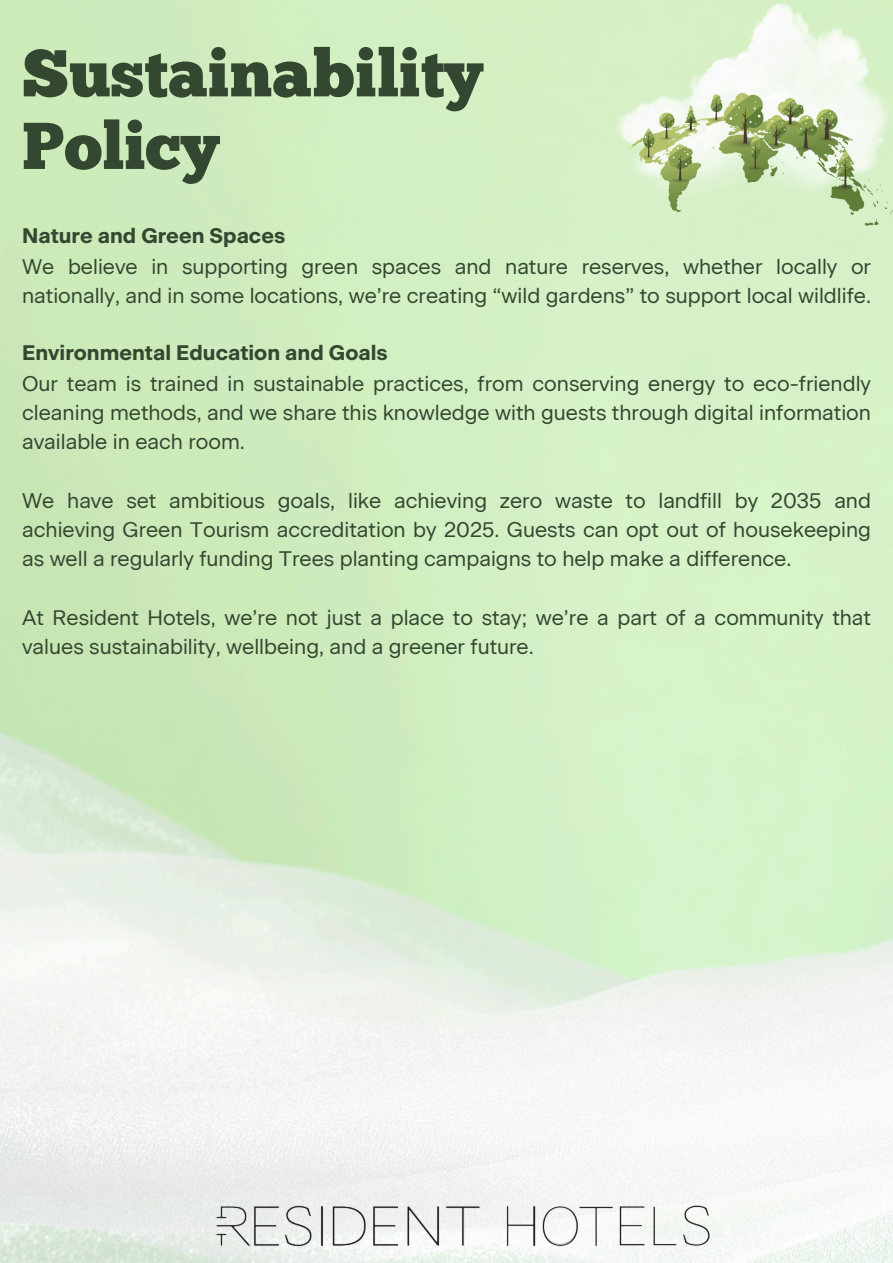
<style>
.page{position:relative;width:893px;height:1263px;background:#fff}
.page>*{position:absolute;margin:0;border:0;box-sizing:border-box;transform-origin:0 0}
.t1{font:66px/72.6px "Chunk Five";color:#334731}
.t2{font:21.08px/29.2px "Beausite Classic Web Clear";color:#334731}
.t3{font:700 21.08px "Beausite Classic";color:#334731}
</style>
<div class="page">
<img style="left:0;top:0;width:893px;height:1263px">
<img style="left:612px;top:0;width:281px;height:204px">
<img style="left:628px;top:93px;width:265px;height:132px">
<img style="left:207px;top:1186px;width:511px;height:77px">
<p class="t1" style="left:22px;top:44px;width:462px">Sustainability<br>Policy</p>
<h1 class="t3" style="left:22px;top:226px;width:265px">Nature and Green Spaces</h1>
<p class="t2" style="left:22px;top:252px;width:850px">We believe in supporting green spaces and nature reserves, whether locally or nationally, and in some locations, we’re creating “wild gardens” to support local wildlife.</p>
<p class="t3" style="left:22px;top:343px;width:367px">Environmental Education and Goals</p>
<p class="t2" style="left:22px;top:369px;width:850px;text-align:justify">Our team is trained in sustainable practices, from conserving energy to eco-friendly cleaning methods, and we share this knowledge with guests through digital information available in each room.</p>
<p class="t2" style="left:22px;top:486px;width:850px;text-align:justify">We have set ambitious goals, like achieving zero waste to landfill by 2035 and achieving Green Tourism accreditation by 2025. Guests can opt out of housekeeping as well a regularly funding Trees planting campaigns to help make a difference.</p>
<p class="t2" style="left:22px;top:603px;width:850px">At Resident Hotels, we’re not just a place to stay; we’re a part of a community that values sustainability, wellbeing, and a greener future.</p>
</div>
